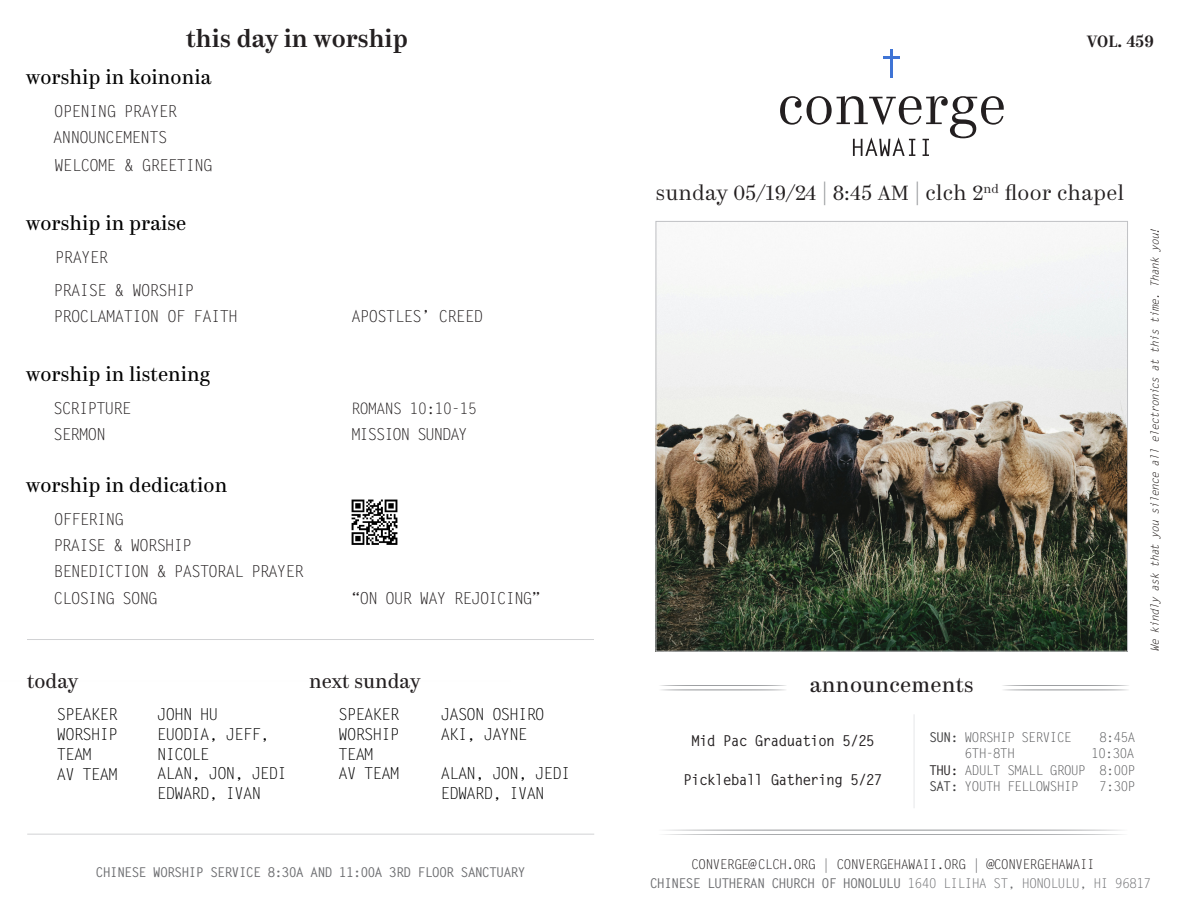
<style>
.page{position:relative;width:1188px;height:918px;background:#fff}
.page>*{position:absolute;margin:0;border:0;box-sizing:border-box;transform-origin:0 0}
.t1{font:500 24px "Kazimir";color:#231f20}
.t2{font:300 20.7px "Kazimir";letter-spacing:.01em;color:#231f20}
.t3{font:20.7px "Kazimir";letter-spacing:.01em;color:#231f20}
.t4{font:19.5px "Kazimir";color:#000}
.t5{font:19.5px "Kazimir";color:#231f20}
.t6{font:16.5px "Letter Gothic Std";letter-spacing:-.08em;color:#231f20}
.t7{font:16.5px/19.8px "Letter Gothic Std";letter-spacing:-.08em;color:#000}
.t8{font:16.5px "Letter Gothic Std";letter-spacing:-.1em;color:#231f20}
.t9{font:500 16.5px "Kazimir";color:#231f20}
.t10{font:15.75px "Letter Gothic Std";letter-spacing:-.07em;color:#231f20}
.t11{font:700 15px "Letter Gothic Std";letter-spacing:-.07em;color:#231f20}
.t12{font:700 13.5px "Letter Gothic Std";letter-spacing:-.07em;color:#6c6d70}
.t13{font:13.5px "Letter Gothic Std";letter-spacing:-.075em;color:#57585a}
.t14{font:13.5px "Letter Gothic Std";letter-spacing:-.07em;color:#231f20}
.t15{font:italic 11.25px "Letter Gothic Std";color:#16100e}
.s1{color:#939598}
.s2{font-weight:700;color:#3e3e3f}
.s3{font-weight:700;color:#231f20}
.s4{color:#5f5f62}
.s5{font-weight:400}
</style>
<div class="page">
<hr style="left:0;top:681px;width:511px;height:1px;background:#bcbdc0">
<hr style="left:659px;top:685px;width:128px;height:1px;background:#939598">
<hr style="left:659px;top:690px;width:128px;height:1px;background:#939598">
<hr style="left:1001px;top:685px;width:128px;height:1px;background:#939598">
<hr style="left:1001px;top:690px;width:128px;height:1px;background:#939598">
<hr style="left:659px;top:830px;width:469px;height:1px;background:#939598">
<hr style="left:659px;top:834px;width:469px;height:1px;background:#939598">
<svg style="left:780px;top:96px;width:224px;height:60px"></svg>
<hr style="left:890px;top:49px;width:3px;height:29px;background:#3f74d5">
<hr style="left:884px;top:56px;width:16px;height:3px;background:#3f74d5">
<hr style="left:27px;top:639px;width:567px;height:1px;background:#d1d2d4">
<hr style="left:27px;top:834px;width:567px;height:1px;background:#d1d2d4">
<hr style="left:914px;top:714px;width:1px;height:94px;background:#e6e7e9">
<img style="left:658px;top:239px;width:468px;height:410px">
<img style="left:351px;top:500px;width:47px;height:45px">
<p class="t1" style="left:186px;top:24px;width:223px">this day in worship</p>
<p class="t4" style="left:26px;top:65px;width:187px">worship in koinonia</p>
<p class="t6" style="left:54px;top:101px;width:125px">OPENING PRAYER</p>
<p class="t6" style="left:53px;top:128px;width:116px">ANNOUNCEMENTS</p>
<p class="t6" style="left:54px;top:156px;width:160px">WELCOME &amp; GREETING</p>
<p class="t4" style="left:26px;top:211px;width:162px">worship in praise</p>
<p class="t6" style="left:55px;top:247px;width:55px">PRAYER</p>
<p class="t6" style="left:53px;top:280px;width:143px">PRAISE &amp; WORSHIP</p>
<p class="t6" style="left:53px;top:307px;width:186px">PROCLAMATION OF FAITH</p>
<p class="t6" style="left:351px;top:307px;width:134px">APOSTLES’ CREED</p>
<p class="t4" style="left:26px;top:362px;width:186px">worship in listening</p>
<p class="t6" style="left:53px;top:398px;width:80px">SCRIPTURE</p>
<p class="t10" style="left:351px;top:399px;width:128px">ROMANS 10:10-15</p>
<p class="t6" style="left:53px;top:425px;width:54px">SERMON</p>
<p class="t8" style="left:351px;top:425px;width:119px">MISSION SUNDAY</p>
<p class="t4" style="left:26px;top:473px;width:203px">worship in dedication</p>
<p class="t6" style="left:54px;top:509px;width:71px">OFFERING</p>
<p class="t6" style="left:53px;top:536px;width:140px">PRAISE &amp; WORSHIP</p>
<p class="t6" style="left:54px;top:562px;width:252px">BENEDICTION &amp; PASTORAL PRAYER</p>
<p class="t6" style="left:54px;top:588px;width:106px">CLOSING SONG</p>
<p class="t6" style="left:351px;top:588px;width:192px">“ON OUR WAY REJOICING”</p>
<p class="t5" style="left:27px;top:669px;width:53px">today</p>
<p class="t5" style="left:309px;top:669px;width:113px">next sunday</p>
<p class="t7" style="left:338px;top:705px;width:63px">SPEAKER</p>
<p class="t7" style="left:338px;top:725px;width:63px">WORSHIP</p>
<p class="t7" style="left:338px;top:744px;width:37px">TEAM</p>
<p class="t7" style="left:338px;top:764px;width:63px">AV TEAM</p>
<p class="t7" style="left:57px;top:705px;width:63px">SPEAKER</p>
<p class="t7" style="left:57px;top:725px;width:63px">WORSHIP</p>
<p class="t7" style="left:57px;top:745px;width:37px">TEAM</p>
<p class="t7" style="left:57px;top:764px;width:63px">AV TEAM</p>
<p class="t7" style="left:157px;top:705px;width:114px">JOHN HU<br>EUODIA, JEFF,<br>NICOLE</p>
<p class="t7" style="left:157px;top:764px;width:132px">ALAN, JON, JEDI</p>
<p class="t7" style="left:157px;top:784px;width:106px">EDWARD, IVAN</p>
<p class="t7" style="left:441px;top:705px;width:106px">JASON OSHIRO</p>
<p class="t7" style="left:441px;top:725px;width:89px">AKI, JAYNE</p>
<p class="t7" style="left:441px;top:764px;width:132px">ALAN, JON, JEDI</p>
<p class="t7" style="left:441px;top:784px;width:106px">EDWARD, IVAN</p>
<p class="t12" style="left:96px;top:864px;width:432px">CHINESE WORSHIP SERVICE 8:30A AND 11:00A 3RD FLOOR SANCTUARY</p>
<p class="t9" style="left:1087px;top:31px;width:68px">VOL. 459</p>
<p class="t2" style="left:656px;top:180px;width:470px">sunday 05/19/24 <span class="s1">|</span> 8:45 AM <span class="s1">|</span> clch 2<sup>nd</sup> floor chapel</p>
<p class="t3" style="left:810px;top:672px;width:165px">announcements</p>
<p class="t15" style="left:1148px;top:652px;width:429px;rotate:-90deg">We kindly ask that you silence all electronics at this time. Thank you!</p>
<p class="t11" style="left:691px;top:732px;width:185px">Mid Pac Graduation 5/25</p>
<p class="t11" style="left:683px;top:771px;width:201px">Pickleball Gathering 5/27</p>
<p class="t13" style="left:929px;top:729px;width:144px"><span class="s2">SUN:</span> WORSHIP SERVICE</p>
<p class="t13" style="left:1099px;top:729px;width:38px">8:45A</p>
<p class="t13" style="left:965px;top:746px;width:52px">6TH-8TH</p>
<p class="t13" style="left:1091px;top:746px;width:45px">10:30A</p>
<p class="t13" style="left:929px;top:762px;width:208px"><span class="s3">THU:</span> ADULT SMALL GROUP 8:00P</p>
<p class="t13" style="left:929px;top:779px;width:151px"><span class="s2">SAT:</span> YOUTH FELLOWSHIP</p>
<p class="t13" style="left:1099px;top:779px;width:38px">7:30P</p>
<p class="t14" style="left:691px;top:856px;width:405px">CONVERGE@ CLCH.ORG <span class="s4">|</span> CONVERGEHAWAII.ORG <span class="s4">|</span> @CONVERGEHAWAII</p>
<p class="t12" style="left:650px;top:875px;width:503px">CHINESE LUTHERAN CHURCH OF HONOLULU <span class="s5">1640 LILIHA ST, HONOLULU, HI 96817</span></p>
</div>
